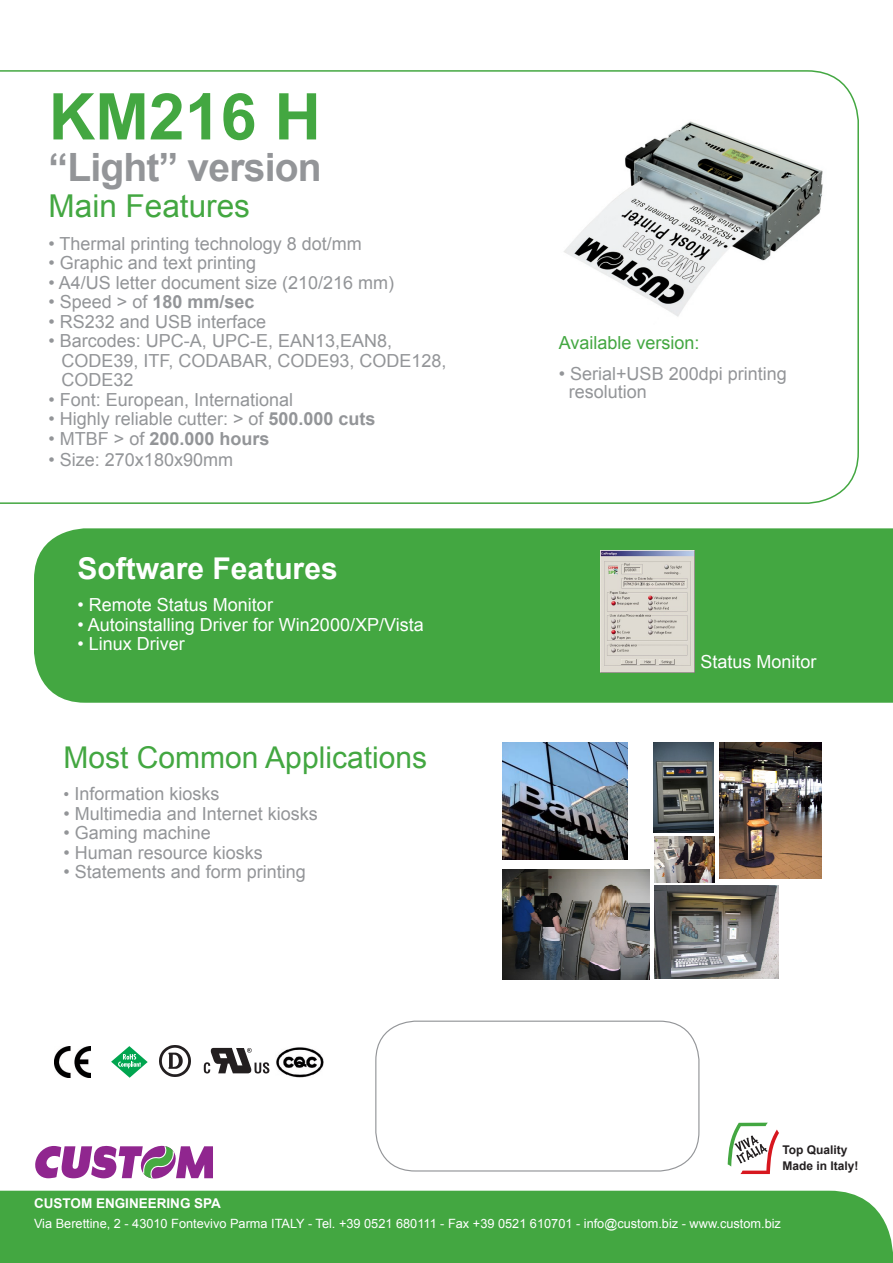
<style>
.page{position:relative;width:893px;height:1263px;background:#fff}
.page>*{position:absolute;margin:0;border:0;box-sizing:border-box;transform-origin:0 0}
.t1{font:700 64.5px "Arial";color:#43a741}
.t2{font:700 39px "Arial";letter-spacing:-.02em;color:#939598}
.t3{font:31.5px "Arial";color:#43a741}
.t4{font:30px "Arial";color:#43a741}
.t5{font:700 30px "Arial";color:#fff}
.t6{font:18px/18px "Arial";color:#939598}
.t7{font:18px "Arial";color:#fff}
.t8{font:700 18px "Arial";color:#939598}
.t9{font:18px "Arial";color:#43a741}
.t10{font:700 13.5px "Arial";color:#fff}
.t11{font:12.75px "Arial";color:#fff}
.t12{font:700 12px "Arial";color:#231f20}
.s1{font-weight:700}
.s2{font-weight:400}
.s3{font-size:16.5px}
</style>
<div class="page">
<div style="left:34px;top:528px;width:859px;height:175px;background:#43a741"></div>
<div style="left:0;top:1191px;width:893px;height:72px;background:#43a741"></div>
<svg style="left:35px;top:1145px;width:178px;height:34px"></svg>
<svg style="left:111px;top:1046px;width:37px;height:32px"></svg>
<img style="left:54px;top:1046px;width:37px;height:32px">
<img style="left:276px;top:1047px;width:47px;height:31px">
<div style="left:375px;top:1020px;width:324px;height:151px;border:1px solid #939598;border-radius:39px"></div>
<img style="left:160px;top:1045px;width:31px;height:31px">
<svg style="left:204px;top:1048px;width:65px;height:25px"></svg>
<svg style="left:728px;top:1123px;width:51px;height:51px"></svg>
<svg style="left:0;top:70px;width:859px;height:434px"></svg>
<img style="left:601px;top:551px;width:93px;height:121px">
<img style="left:655px;top:836px;width:59px;height:47px">
<img style="left:502px;top:742px;width:125px;height:117px">
<img style="left:654px;top:743px;width:60px;height:90px">
<img style="left:655px;top:885px;width:124px;height:93px">
<img style="left:502px;top:869px;width:147px;height:110px">
<img style="left:719px;top:743px;width:102px;height:136px">
<p class="t1" style="left:49px;top:74px;width:274px">KM216 H</p>
<p class="t2" style="left:49px;top:142px;width:274px">“Light” version</p>
<p class="t3" style="left:49px;top:186px;width:203px">Main Features</p>
<p class="t6" style="left:49px;top:235px;width:315px">• Thermal printing technology 8 dot/mm</p>
<p class="t6" style="left:49px;top:254px;width:209px">• Graphic and text printing</p>
<p class="t6" style="left:49px;top:274px;width:347px">• A4/US letter document size (210/216 mm)</p>
<p class="t6" style="left:49px;top:293px;width:207px">• Speed &gt; of <span class="s1">180 mm/sec</span></p>
<p class="t6" style="left:49px;top:313px;width:219px">• RS232 and USB interface</p>
<p class="t6" style="left:49px;top:332px;width:345px">• Barcodes: UPC-A, UPC-E, EAN13,EAN8,</p>
<p class="t6" style="left:61px;top:352px;width:387px">CODE39, ITF, CODABAR, CODE93, CODE128,</p>
<p class="t6" style="left:61px;top:371px;width:74px">CODE32</p>
<p class="t6" style="left:49px;top:391px;width:246px">• Font: European, International</p>
<p class="t6" style="left:49px;top:410px;width:328px">• Highly reliable cutter: &gt; of <span class="s1">500.000 cuts</span></p>
<p class="t8" style="left:49px;top:427px;width:222px"><span class="s2">• MTBF &gt; of</span> 200.000 hours</p>
<p class="t6" style="left:49px;top:451px;width:186px">• Size: 270x180x90mm</p>
<p class="t5" style="left:78px;top:549px;width:262px">Software Features</p>
<p class="t7" style="left:78px;top:593px;width:197px">• Remote Status Monitor</p>
<p class="t7" style="left:78px;top:612px;width:348px">• Autoinstalling Driver for Win2000/XP/Vista</p>
<p class="t7" style="left:78px;top:632px;width:109px">• Linux Driver</p>
<p class="t4" style="left:64px;top:738px;width:365px">Most Common Applications</p>
<p class="t6" style="left:64px;top:785px;width:157px"><span class="s3">•</span> Information kiosks</p>
<p class="t6" style="left:64px;top:805px;width:256px">• Multimedia and Internet kiosks</p>
<p class="t6" style="left:64px;top:824px;width:149px">• Gaming machine</p>
<p class="t6" style="left:64px;top:844px;width:201px">• Human resource kiosks</p>
<p class="t6" style="left:64px;top:863px;width:244px">• Statements and form printing</p>
<p class="t9" style="left:559px;top:331px;width:142px">Available version:</p>
<p class="t6" style="left:569px;top:365px;width:219px;text-indent:-10px">• Serial+USB 200dpi printing resolution</p>
<p class="t7" style="left:701px;top:649px;width:118px">Status Monitor</p>
<p class="t12" style="left:782px;top:1142px;width:67px">Top Quality</p>
<p class="t12" style="left:782px;top:1158px;width:78px">Made in Italy!</p>
<p class="t10" style="left:34px;top:1194px;width:189px">CUSTOM ENGINEERING SPA</p>
<p class="t11" style="left:34px;top:1215px;width:748px">Via Berettine, 2 - 43010 Fontevivo Parma ITALY - Tel. +39 0521 680111 - Fax +39 0521 610701 - info@custom.biz - www.custom.biz</p>
</div>
